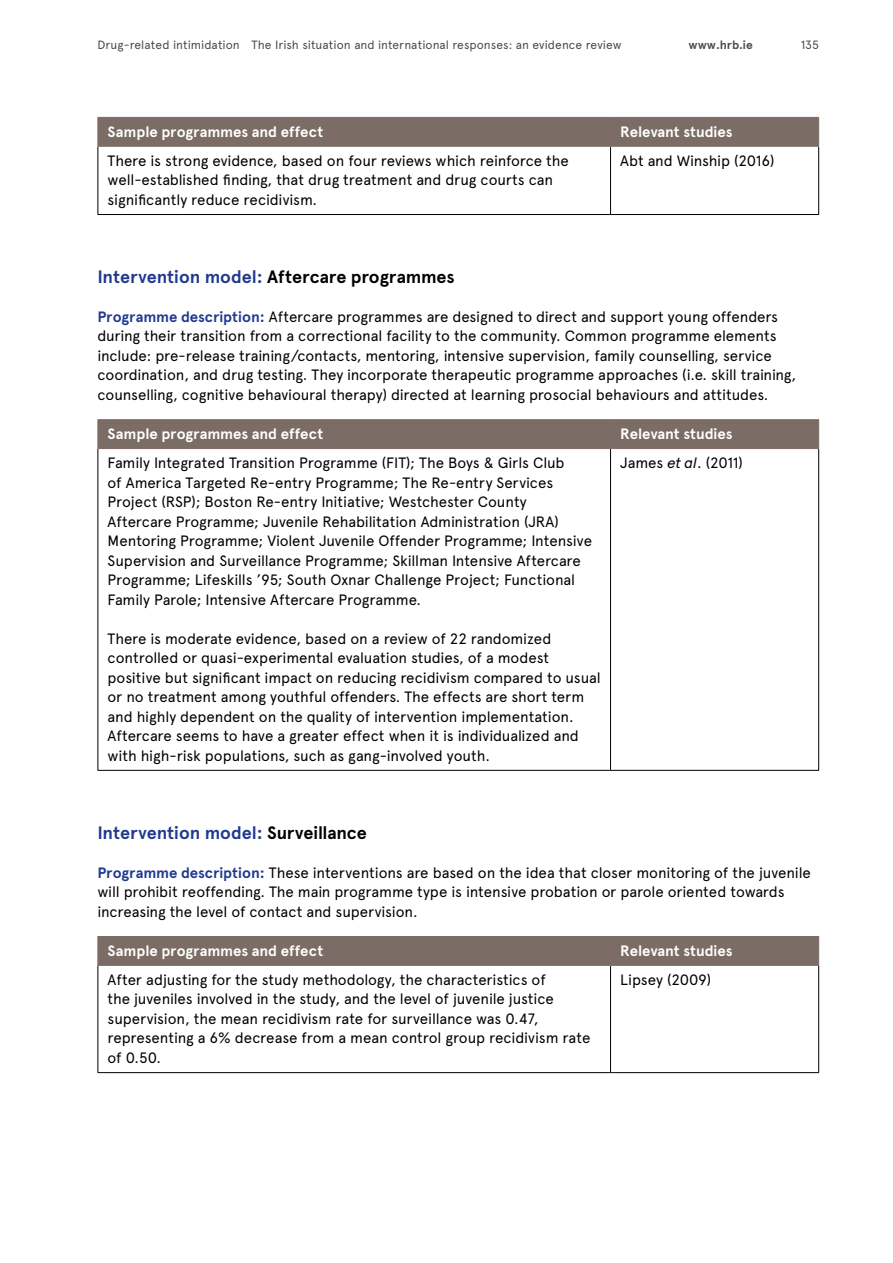
<style>
.page{position:relative;width:893px;height:1263px;background:#fff}
.page>*{position:absolute;margin:0;border:0;box-sizing:border-box;transform-origin:0 0}
.t1{font:700 18px "Apercu";letter-spacing:-.005em;color:#000}
.t2{font:700 18px "Apercu";letter-spacing:-.005em;color:#213a8f}
.t3{font:15px/19.5px "Apercu";letter-spacing:-.01em;color:#000}
.t4{font:700 15px "Apercu";letter-spacing:-.005em;color:#fff}
.t5{font:12px "Apercu";color:#4a4a49}
.t6{font:700 12px "Apercu";color:#4a4a49}
.s1{color:#213a8f}
.s2{font-weight:700;color:#213a8f}
.s3{font-style:italic}
.s4{color:#000}
</style>
<div class="page">
<hr style="left:97px;top:147px;width:1px;height:67px;background:#000">
<hr style="left:610px;top:147px;width:1px;height:67px;background:#000">
<hr style="left:97px;top:214px;width:513px;height:1px;background:#000">
<hr style="left:610px;top:214px;width:209px;height:1px;background:#000">
<hr style="left:818px;top:147px;width:1px;height:67px;background:#000">
<div style="left:97px;top:117px;width:722px;height:29px;background:#7b6d65"></div>
<hr style="left:97px;top:146px;width:513px;height:1px;background:#7b6d65">
<hr style="left:610px;top:146px;width:209px;height:1px;background:#7b6d65">
<hr style="left:97px;top:449px;width:1px;height:321px;background:#000">
<hr style="left:610px;top:449px;width:1px;height:321px;background:#000">
<hr style="left:97px;top:770px;width:513px;height:1px;background:#000">
<hr style="left:610px;top:770px;width:209px;height:1px;background:#000">
<hr style="left:818px;top:449px;width:1px;height:321px;background:#000">
<hr style="left:97px;top:419px;width:513px;height:1px;background:#7b6d65">
<hr style="left:610px;top:419px;width:209px;height:1px;background:#7b6d65">
<div style="left:97px;top:420px;width:722px;height:28px;background:#7b6d65"></div>
<hr style="left:97px;top:448px;width:513px;height:1px;background:#7b6d65">
<hr style="left:610px;top:448px;width:209px;height:1px;background:#7b6d65">
<hr style="left:97px;top:966px;width:1px;height:106px;background:#000">
<hr style="left:610px;top:966px;width:1px;height:106px;background:#000">
<hr style="left:97px;top:1072px;width:513px;height:1px;background:#000">
<hr style="left:610px;top:1072px;width:209px;height:1px;background:#000">
<hr style="left:818px;top:966px;width:1px;height:106px;background:#000">
<div style="left:97px;top:936px;width:722px;height:29px;background:#7b6d65"></div>
<hr style="left:97px;top:965px;width:513px;height:1px;background:#7b6d65">
<hr style="left:610px;top:965px;width:209px;height:1px;background:#7b6d65">
<p class="t5" style="left:98px;top:37px;width:526px">Drug-related intimidation The Irish situation and international responses: an evidence review</p>
<p class="t6" style="left:688px;top:37px;width:66px">www.hrb.ie</p>
<p class="t5" style="left:801px;top:37px;width:20px">135</p>
<p class="t4" style="left:108px;top:122px;width:217px">Sample programmes and effect</p>
<p class="t4" style="left:620px;top:122px;width:114px">Relevant studies</p>
<p class="t3" style="left:108px;top:151px;width:463px">There is strong evidence, based on four reviews which reinforce the well-established finding, that drug treatment and drug courts can significantly reduce recidivism.</p>
<p class="t3" style="left:620px;top:151px;width:156px">Abt and Winship (2016)</p>
<p class="t1" style="left:97px;top:266px;width:359px"><span class="s1">Intervention model:</span> Aftercare programmes</p>
<p class="t3" style="left:97px;top:307px;width:700px"><span class="s2">Programme description:</span> Aftercare programmes are designed to direct and support young offenders during their transition from a correctional facility to the community. Common programme elements include: pre-release training/contacts, mentoring, intensive supervision, family counselling, service coordination, and drug testing. They incorporate therapeutic programme approaches (i.e. skill training, counselling, cognitive behavioural therapy) directed at learning prosocial behaviours and attitudes.</p>
<p class="t4" style="left:108px;top:424px;width:217px">Sample programmes and effect</p>
<p class="t4" style="left:620px;top:424px;width:114px">Relevant studies</p>
<p class="t3" style="left:108px;top:453px;width:486px">Family Integrated Transition Programme (FIT); The Boys &amp; Girls Club<br>of America Targeted Re-entry Programme; The Re-entry Services Project (RSP); Boston Re-entry Initiative; Westchester County Aftercare Programme; Juvenile Rehabilitation Administration (JRA)<br>Mentoring Programme; Violent Juvenile Offender Programme; Intensive Supervision and Surveillance Programme; Skillman Intensive Aftercare Programme; Lifeskills ’95; South Oxnar Challenge Project; Functional Family Parole; Intensive Aftercare Programme.</p>
<p class="t3" style="left:108px;top:628px;width:495px">There is moderate evidence, based on a review of 22 randomized controlled or quasi-experimental evaluation studies, of a modest positive but significant impact on reducing recidivism compared to usual or no treatment among youthful offenders. The effects are short term and highly dependent on the quality of intervention implementation.<br>Aftercare seems to have a greater effect when it is individualized and with high-risk populations, such as gang-involved youth.</p>
<p class="t3" style="left:620px;top:453px;width:124px">James <span class="s3">et al</span>. (2011)</p>
<p class="t2" style="left:97px;top:821px;width:271px">Intervention model: <span class="s4">Surveillance</span></p>
<p class="t3" style="left:97px;top:862px;width:715px"><span class="s2">Programme description:</span> These interventions are based on the idea that closer monitoring of the juvenile will prohibit reoffending. The main programme type is intensive probation or parole oriented towards increasing the level of contact and supervision.</p>
<p class="t4" style="left:108px;top:941px;width:217px">Sample programmes and effect</p>
<p class="t4" style="left:620px;top:941px;width:114px">Relevant studies</p>
<p class="t3" style="left:108px;top:970px;width:484px">After adjusting for the study methodology, the characteristics of<br>the juveniles involved in the study, and the level of juvenile justice supervision, the mean recidivism rate for surveillance was 0.47, representing a 6% decrease from a mean control group recidivism rate of 0.50.</p>
<p class="t3" style="left:620px;top:970px;width:93px">Lipsey (2009)</p>
</div>
